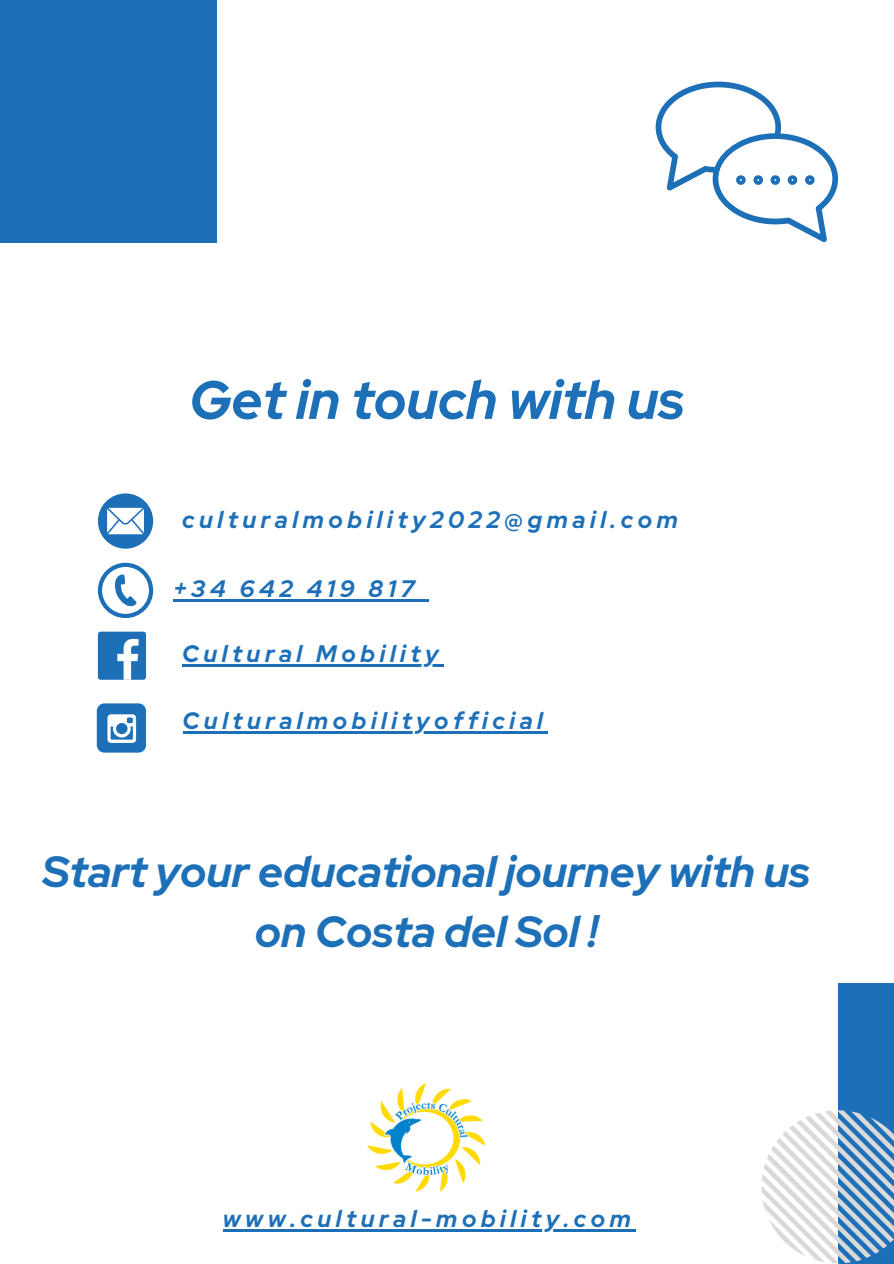
<style>
.page{position:relative;width:894px;height:1264px;background:#fff}
.page>*{position:absolute;margin:0;border:0;box-sizing:border-box;transform-origin:0 0}
.t1{font:italic 700 54px "Red Hat Display";color:#1d70b7}
.t2{font:italic 700 43.5px/60.8px "Red Hat Display";color:#1d70b7;text-align:center}
.t3{font:italic 700 23.7px "Red Hat Display";letter-spacing:.195em;color:#1d70b7}
</style>
<div class="page">
<div style="left:0;top:0;width:217px;height:242px;background:#1d70b7"></div>
<div style="left:837px;top:983px;width:56px;height:280px;background:#1d70b7"></div>
<svg style="left:761px;top:1110px;width:132px;height:153px"></svg>
<svg style="left:98px;top:493px;width:55px;height:55px"></svg>
<svg style="left:98px;top:562px;width:55px;height:56px"></svg>
<div style="left:98px;top:631px;width:48px;height:48px;background:#1d70b7;border-radius:3px"></div>
<svg style="left:117px;top:639px;width:21px;height:40px"></svg>
<div style="left:97px;top:703px;width:49px;height:49px;background:#1d70b7;border-radius:7px"></div>
<svg style="left:107px;top:714px;width:29px;height:29px"></svg>
<svg style="left:655px;top:82px;width:182px;height:160px"></svg>
<img style="left:367px;top:1083px;width:119px;height:108px">
<hr style="left:223px;top:1228px;width:412px;height:3px;background:#1d70b7">
<hr style="left:174px;top:599px;width:245px;height:2px;background:#1d70b7">
<svg style="left:419px;top:599px;width:9px;height:2px"></svg>
<hr style="left:182px;top:664px;width:261px;height:3px;background:#1d70b7">
<hr style="left:182px;top:731px;width:365px;height:3px;background:#1d70b7">
<h1 class="t1" style="left:189px;top:364px;width:496px">Get in touch with us</h1>
<p class="t3" style="left:182px;top:503px;width:497px">culturalmobility2022@gmail.com</p>
<p class="t3" style="left:174px;top:573px;width:242px">+34 642 419 817</p>
<p class="t3" style="left:182px;top:638px;width:258px">Cultural Mobility</p>
<p class="t3" style="left:182px;top:705px;width:362px">Culturalmobilityofficial</p>
<p class="t2" style="left:43px;top:840px;width:769px">Start your educational journey with us on Costa del Sol !</p>
<p class="t3" style="left:223px;top:1202px;width:409px">www.cultural-mobility.com</p>
</div>
